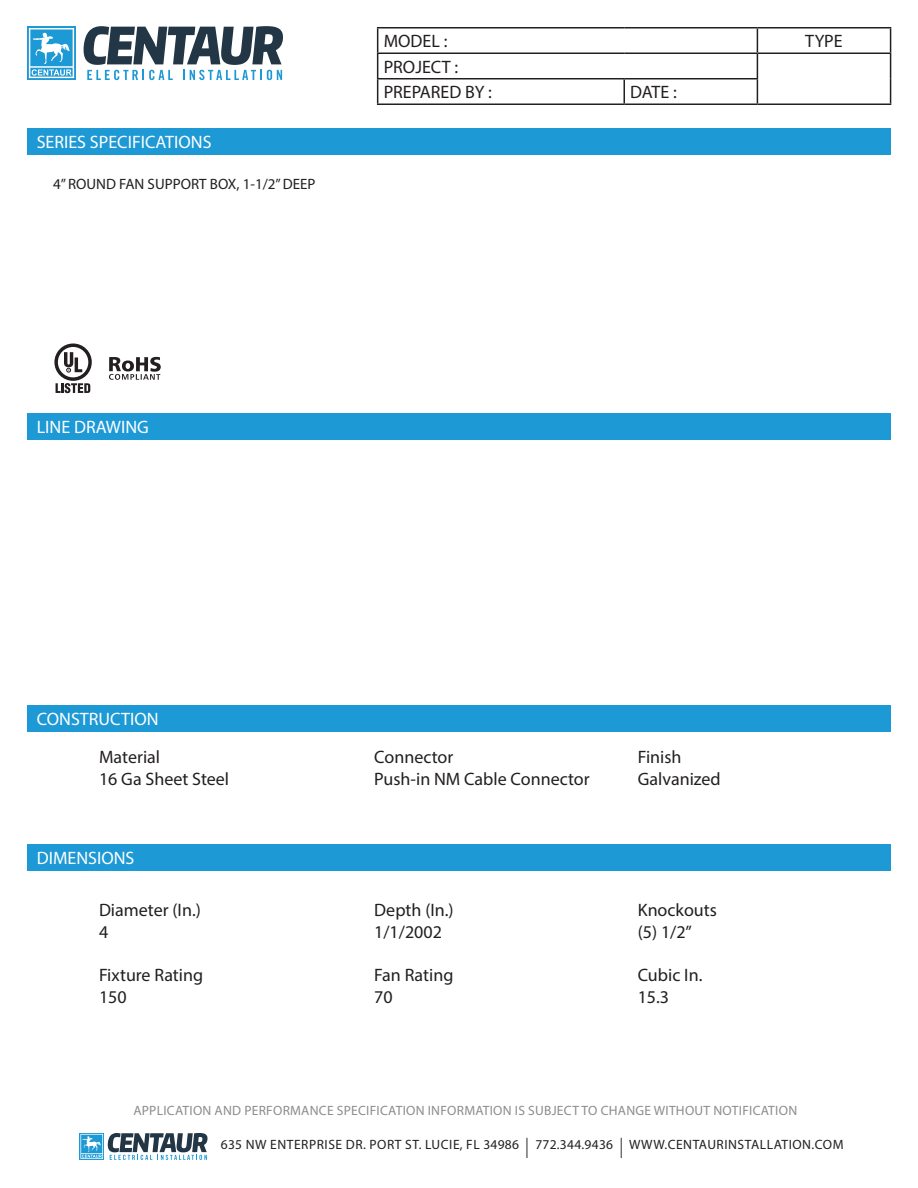
<style>
.page{position:relative;width:918px;height:1188px;background:#fff}
.page>*{position:absolute;margin:0;border:0;box-sizing:border-box;transform-origin:0 0}
.t1{font:18px/21.6px "Myriad Pro";color:#231f20}
.t2{font:18px "Myriad Pro";color:#fff}
.t3{font:15px "Myriad Pro";color:#231f20}
.t4{font:13.5px "Myriad Pro";letter-spacing:.02em;color:#8b8c8e}
.t5{font:13.5px "Myriad Pro";letter-spacing:.04em;color:#231f20}
.s1{font-size:20.25px}
</style>
<div class="page">
<svg style="left:80px;top:1133px;width:128px;height:27px"></svg>
<hr style="left:377px;top:27px;width:247px;height:1px;background:#231f20">
<hr style="left:624px;top:27px;width:133px;height:1px;background:#231f20">
<hr style="left:757px;top:27px;width:134px;height:1px;background:#231f20">
<hr style="left:377px;top:52px;width:247px;height:2px;background:#231f20">
<hr style="left:624px;top:52px;width:133px;height:2px;background:#231f20">
<hr style="left:757px;top:52px;width:134px;height:2px;background:#231f20">
<hr style="left:377px;top:78px;width:247px;height:2px;background:#231f20">
<svg style="left:377px;top:28px;width:1px;height:76px"></svg>
<hr style="left:624px;top:78px;width:134px;height:2px;background:#231f20">
<hr style="left:623px;top:80px;width:2px;height:24px;background:#231f20">
<svg style="left:757px;top:28px;width:1px;height:76px"></svg>
<svg style="left:890px;top:28px;width:1px;height:76px"></svg>
<hr style="left:377px;top:104px;width:247px;height:1px;background:#231f20">
<hr style="left:624px;top:104px;width:133px;height:1px;background:#231f20">
<hr style="left:757px;top:104px;width:134px;height:1px;background:#231f20">
<div style="left:27px;top:129px;width:864px;height:26px;background:#1d99d6"></div>
<div style="left:27px;top:414px;width:864px;height:26px;background:#1d99d6"></div>
<div style="left:27px;top:705px;width:864px;height:27px;background:#1d99d6"></div>
<div style="left:27px;top:26px;width:49px;height:54px;background:linear-gradient(to right,#32a2d9,#32a2d9)"></div>
<svg style="left:29px;top:28px;width:45px;height:50px"></svg>
<svg style="left:83px;top:26px;width:200px;height:54px"></svg>
<svg style="left:54px;top:344px;width:38px;height:49px"></svg>
<svg style="left:109px;top:357px;width:52px;height:23px"></svg>
<div style="left:27px;top:844px;width:864px;height:27px;background:#1d99d6"></div>
<p class="t2" style="left:37px;top:131px;width:176px">SERIES SPECIFICATIONS</p>
<p class="t3" style="left:53px;top:175px;width:264px">4” ROUND FAN SUPPORT BOX, 1-1/2” DEEP</p>
<p class="t1" style="left:384px;top:30px;width:65px">MODEL :</p>
<p class="t1" style="left:805px;top:30px;width:39px">TYPE</p>
<p class="t1" style="left:384px;top:54px;width:110px;line-height:25.5px">PROJECT :<br>PREPARED BY :</p>
<p class="t1" style="left:630px;top:81px;width:48px">DATE :</p>
<p class="t2" style="left:37px;top:416px;width:114px">LINE DRAWING</p>
<p class="t2" style="left:37px;top:708px;width:123px">CONSTRUCTION</p>
<p class="t1" style="left:99px;top:746px;width:132px">Material<br>16 Ga Sheet Steel</p>
<p class="t1" style="left:374px;top:746px;width:217px">Connector<br>Push-in NM Cable Connector</p>
<p class="t1" style="left:638px;top:746px;width:84px">Finish<br>Galvanized</p>
<p class="t2" style="left:37px;top:847px;width:99px">DIMENSIONS</p>
<p class="t1" style="left:99px;top:899px;width:103px">Diameter (In.)<br>4</p>
<p class="t1" style="left:99px;top:964px;width:106px">Fixture Rating<br>150</p>
<p class="t1" style="left:374px;top:899px;width:81px">Depth (In.)<br>1/1/2002</p>
<p class="t1" style="left:374px;top:964px;width:81px">Fan Rating<br>70</p>
<p class="t1" style="left:638px;top:899px;width:81px">Knockouts (5) 1/2”</p>
<p class="t1" style="left:638px;top:964px;width:66px">Cubic In.<br>15.3</p>
<p class="t4" style="left:133px;top:1102px;width:665px">APPLICATION AND PERFORMANCE SPECIFICATION INFORMATION IS SUBJECT TO CHANGE WITHOUT NOTIFICATION</p>
<p class="t5" style="left:221px;top:1136px;width:624px">635 NW ENTERPRISE DR. PORT ST. LUCIE, FL 34986 <span class="s1">|</span> 772.344.9436 <span class="s1">|</span> WWW.CENTAURINSTALLATION.COM</p>
</div>
